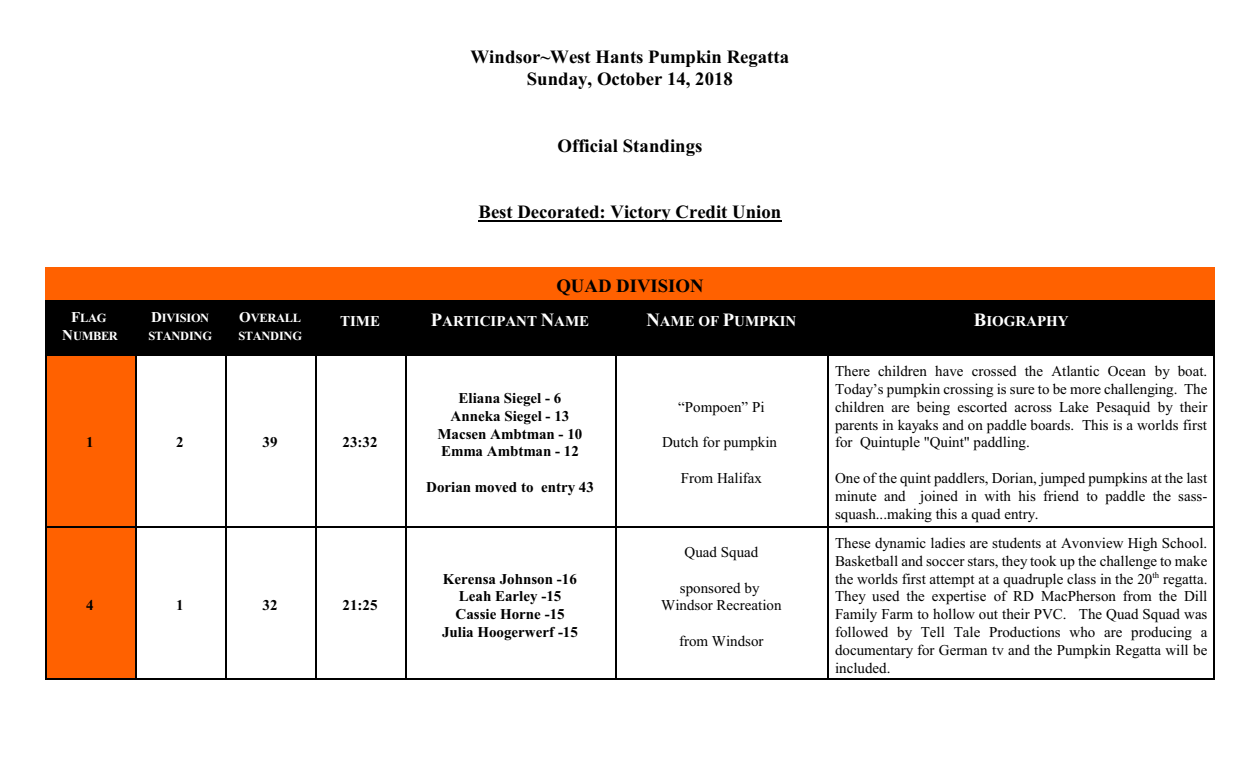
<style>
.page{position:relative;width:1260px;height:765px;background:#fff}
.page>*{position:absolute;margin:0;border:0;box-sizing:border-box;transform-origin:0 0}
.t1{font:700 18.75px/22.2px "Times New Roman";color:#000;text-align:center}
.t2{font:15px/17.9px "Times New Roman";color:#000;text-align:justify}
.t3{font:700 15px/17.9px "Times New Roman";color:#000;text-align:center}
.t4{font:700 15px "Times New Roman";color:#fff}
.t5{font:700 12.5px/17.9px "Times New Roman";letter-spacing:-.025em;color:#fff}
.s1{font-size:15px}
.s2{font-size:18.75px}
</style>
<div class="page">
<div style="left:45px;top:267px;width:1170px;height:33px;background:#ff6100"></div>
<div style="left:45px;top:300px;width:90px;height:54px;background:#000"></div>
<div style="left:135px;top:300px;width:90px;height:54px;background:#000"></div>
<div style="left:225px;top:300px;width:90px;height:54px;background:#000"></div>
<div style="left:315px;top:300px;width:90px;height:54px;background:#000"></div>
<div style="left:405px;top:300px;width:210px;height:54px;background:#000"></div>
<div style="left:615px;top:300px;width:213px;height:54px;background:#000"></div>
<div style="left:828px;top:300px;width:387px;height:54px;background:#000"></div>
<div style="left:45px;top:354px;width:90px;height:172px;background:#ff6100"></div>
<hr style="left:45px;top:354px;width:1px;height:172px;background:#000">
<hr style="left:45px;top:354px;width:90px;height:1px;background:#000">
<hr style="left:135px;top:354px;width:1px;height:172px;background:#000">
<hr style="left:135px;top:354px;width:90px;height:1px;background:#000">
<hr style="left:225px;top:354px;width:1px;height:172px;background:#000">
<hr style="left:225px;top:354px;width:90px;height:1px;background:#000">
<hr style="left:315px;top:354px;width:1px;height:172px;background:#000">
<hr style="left:315px;top:354px;width:90px;height:1px;background:#000">
<hr style="left:405px;top:354px;width:1px;height:172px;background:#000">
<hr style="left:405px;top:354px;width:210px;height:1px;background:#000">
<hr style="left:615px;top:354px;width:1px;height:172px;background:#000">
<hr style="left:615px;top:354px;width:213px;height:1px;background:#000">
<hr style="left:828px;top:354px;width:1px;height:172px;background:#000">
<hr style="left:1214px;top:354px;width:1px;height:172px;background:#000">
<hr style="left:828px;top:354px;width:387px;height:1px;background:#000">
<div style="left:45px;top:526px;width:90px;height:154px;background:#ff6100"></div>
<hr style="left:45px;top:526px;width:1px;height:154px;background:#000">
<hr style="left:45px;top:526px;width:90px;height:1px;background:#000">
<hr style="left:45px;top:679px;width:90px;height:1px;background:#000">
<hr style="left:135px;top:526px;width:1px;height:154px;background:#000">
<hr style="left:135px;top:526px;width:90px;height:1px;background:#000">
<hr style="left:135px;top:679px;width:90px;height:1px;background:#000">
<hr style="left:225px;top:526px;width:1px;height:154px;background:#000">
<hr style="left:225px;top:526px;width:90px;height:1px;background:#000">
<hr style="left:225px;top:679px;width:90px;height:1px;background:#000">
<hr style="left:315px;top:526px;width:1px;height:154px;background:#000">
<hr style="left:315px;top:526px;width:90px;height:1px;background:#000">
<hr style="left:315px;top:679px;width:90px;height:1px;background:#000">
<hr style="left:405px;top:526px;width:1px;height:154px;background:#000">
<hr style="left:405px;top:526px;width:210px;height:1px;background:#000">
<hr style="left:405px;top:679px;width:210px;height:1px;background:#000">
<hr style="left:615px;top:526px;width:1px;height:154px;background:#000">
<hr style="left:615px;top:526px;width:213px;height:1px;background:#000">
<hr style="left:615px;top:679px;width:213px;height:1px;background:#000">
<hr style="left:828px;top:526px;width:1px;height:154px;background:#000">
<hr style="left:1214px;top:526px;width:1px;height:154px;background:#000">
<hr style="left:828px;top:526px;width:387px;height:1px;background:#000">
<hr style="left:828px;top:679px;width:387px;height:1px;background:#000">
<hr style="left:478px;top:221px;width:304px;height:1px;background:#000">
<p class="t1" style="left:471px;top:47px;width:320px">Windsor~West Hants Pumpkin Regatta<br>Sunday, October 14, 2018</p>
<p class="t1" style="left:558px;top:136px;width:146px">Official Standings</p>
<p class="t1" style="left:478px;top:203px;width:304px">Best Decorated: Victory Credit Union</p>
<p class="t1" style="left:556px;top:277px;width:149px">QUAD DIVISION</p>
<p class="t5" style="left:62px;top:310px;width:57px;text-align:center"><span class="s1">F</span>LAG<br><span class="s1">N</span>UMBER</p>
<p class="t5" style="left:148px;top:310px;width:65px"><span class="s1">D</span>IVISION<br>STANDING</p>
<p class="t5" style="left:238px;top:310px;width:65px"><span class="s1">O</span>VERALL<br>STANDING</p>
<p class="t4" style="left:340px;top:315px;width:42px">TIME</p>
<p class="t4" style="left:431px;top:315px;width:160px"><span class="s2">P</span>ARTICIPANT <span class="s2">N</span>AME</p>
<p class="t4" style="left:646px;top:315px;width:152px"><span class="s2">N</span>AME OF <span class="s2">P</span>UMPKIN</p>
<p class="t4" style="left:974px;top:315px;width:96px"><span class="s2">B</span>IOGRAPHY</p>
<p class="t3" style="left:86px;top:435px;width:9px">1</p>
<p class="t3" style="left:176px;top:435px;width:9px">2</p>
<p class="t3" style="left:262px;top:435px;width:16px">39</p>
<p class="t3" style="left:343px;top:435px;width:36px">23:32</p>
<p class="t3" style="left:86px;top:598px;width:9px">4</p>
<p class="t3" style="left:176px;top:598px;width:9px">1</p>
<p class="t3" style="left:262px;top:598px;width:16px">32</p>
<p class="t3" style="left:343px;top:598px;width:36px">21:25</p>
<p class="t3" style="left:438px;top:391px;width:146px">Eliana Siegel - 6<br>Anneka Siegel - 13<br>Macsen Ambtman - 10<br>Emma Ambtman - 12</p>
<p class="t3" style="left:426px;top:480px;width:169px">Dorian moved to entry 43</p>
<p class="t3" style="left:442px;top:571px;width:137px">Kerensa Johnson -16<br>Leah Earley -15<br>Cassie Horne -15<br>Julia Hoogerwerf -15</p>
<p class="t2" style="left:678px;top:399px;width:88px">“Pompoen” Pi</p>
<p class="t2" style="left:662px;top:435px;width:116px">Dutch for pumpkin</p>
<p class="t2" style="left:681px;top:471px;width:83px">From Halifax</p>
<p class="t2" style="left:685px;top:544px;width:75px">Quad Squad</p>
<p class="t2" style="left:661px;top:580px;width:122px;text-align:center">sponsored by<br>Windsor Recreation</p>
<p class="t2" style="left:679px;top:634px;width:86px">from Windsor</p>
<p class="t2" style="left:835px;top:364px;width:374px">There children have crossed the Atlantic Ocean by boat.<br>Today’s pumpkin crossing is sure to be more challenging. The children are being escorted across Lake Pesaquid by their parents in kayaks and on paddle boards. This is a worlds first for Quintuple "Quint" paddling.</p>
<p class="t2" style="left:835px;top:471px;width:374px">One of the quint paddlers, Dorian, jumped pumpkins at the last minute and joined in with his friend to paddle the sass&shy;squash...making this a quad entry.</p>
<p class="t2" style="left:835px;top:535px;width:374px">These dynamic ladies are students at Avonview High School.<br>Basketball and soccer stars, they took up the challenge to make the worlds first attempt at a quadruple class in the 20<sup>th</sup> regatta.<br>They used the expertise of RD MacPherson from the Dill Family Farm to hollow out their PVC. The Quad Squad was followed by Tell Tale Productions who are producing a documentary for German tv and the Pumpkin Regatta will be included.</p>
</div>
